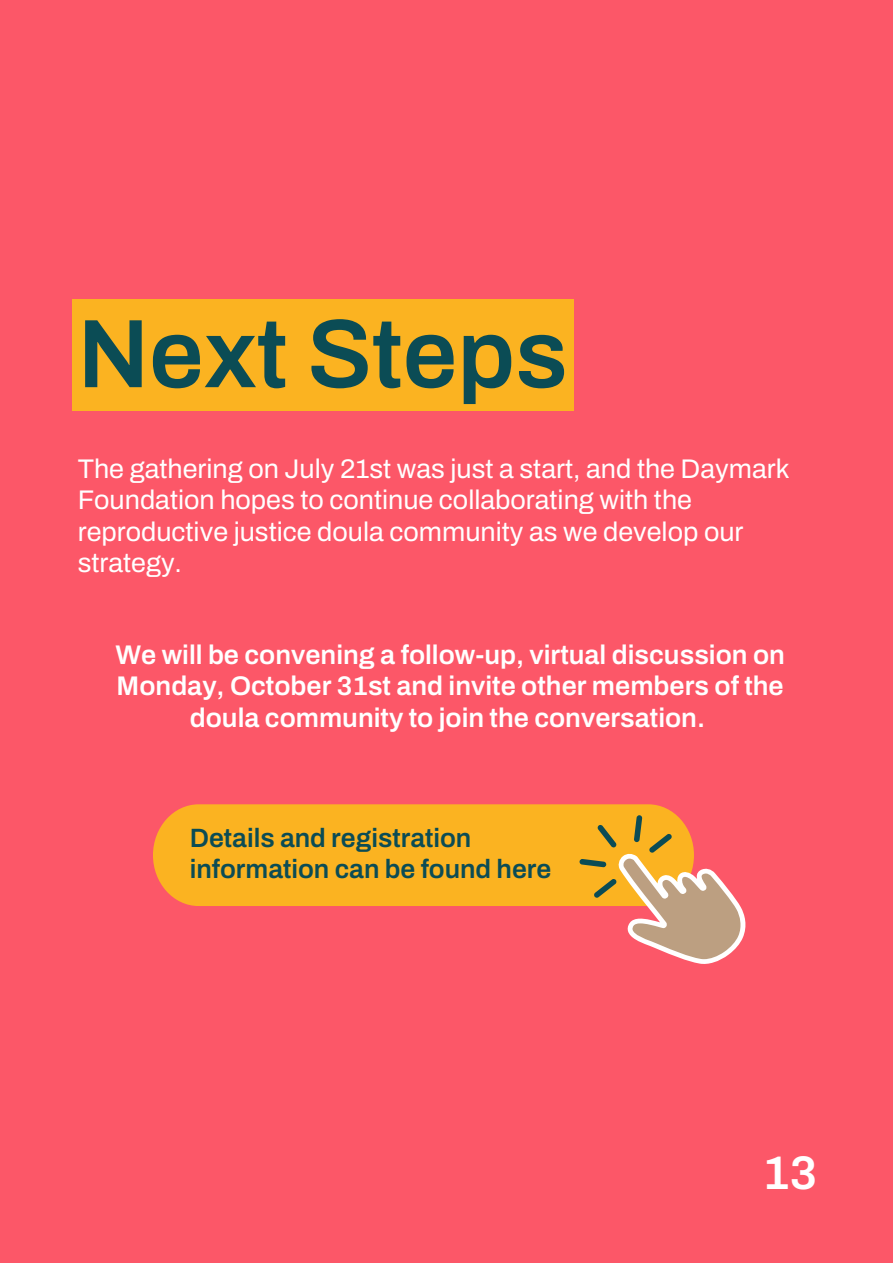
<style>
.page{position:relative;width:893px;height:1264px;background:#fff}
.page>*{position:absolute;margin:0;border:0;box-sizing:border-box;transform-origin:0 0}
.t1{font:600 97.35px "Archivo";color:#0b4c55}
.t2{font:600 47.25px "Archivo";color:#fff}
.t3{font:27px/31.5px "Archivo";color:#fff}
.t4{font:600 27px/31.5px "Archivo";color:#fff;text-align:center}
.t5{font:600 26.55px/31.5px "Archivo";color:#0b4c55}
</style>
<div class="page">
<div style="left:0;top:0;width:892px;height:1262px;background:#fc5768"></div>
<div style="left:153px;top:804px;width:523px;height:102px;background:#fbb321"></div>
<svg style="left:579px;top:815px;width:167px;height:149px"></svg>
<div style="left:72px;top:299px;width:501px;height:111px;background:#fbb321"></div>
<h1 class="t1" style="left:78px;top:302px;width:491px">Next Steps</h1>
<p class="t3" style="left:78px;top:453px;width:713px">The gathering on July 21st was just a start, and the Daymark Foundation hopes to continue collaborating with the reproductive justice doula community as we develop our strategy.</p>
<p class="t4" style="left:115px;top:638px;width:671px">We will be convening a follow-up, virtual discussion on<br>Monday, October 31st and invite other members of the doula community to join the conversation.</p>
<p class="t5" style="left:190px;top:822px;width:363px">Details and registration information can be found here</p>
<h2 class="t2" style="left:762px;top:1147px;width:56px">13</h2>
</div>
